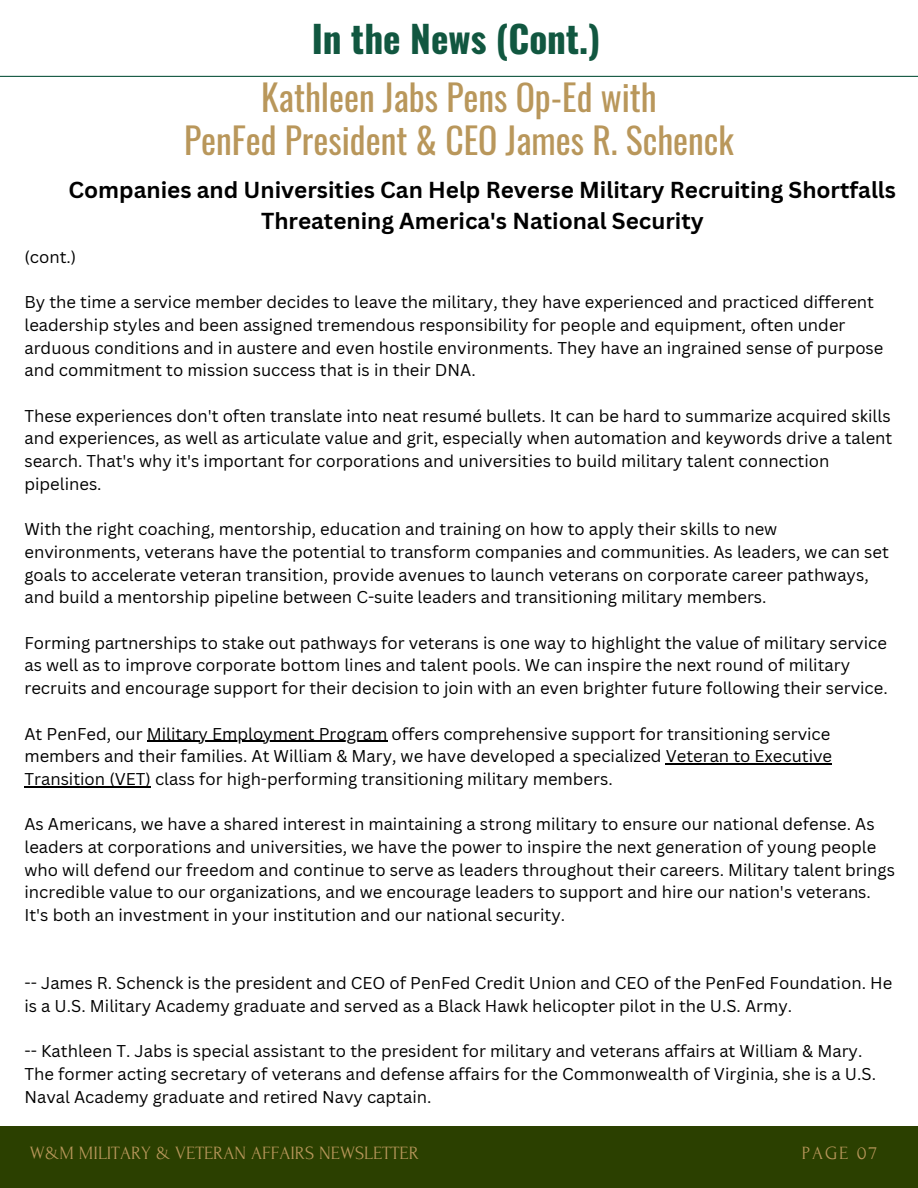
<style>
.page{position:relative;width:918px;height:1188px;background:#fff}
.page>*{position:absolute;margin:0;border:0;box-sizing:border-box;transform-origin:0 0}
.t1{font:700 37.2px "Oswald";color:#115740}
.t2{font:35.7px/42.8px "Oswald";color:#b9975b;text-align:center}
.t3{font:700 22.5px/31.5px "Canva Sans";color:#000;text-align:center}
.t4{font:18.75px "Forum";color:#b9975b}
.t5{font:16.65px/22.6px "Canva Sans";color:#000}
</style>
<div class="page">
<hr style="left:0;top:76px;width:918px;height:1px;background:#115740">
<div style="left:0;top:1126px;width:918px;height:62px;background:#2b4000"></div>
<hr style="left:147px;top:741px;width:240px;height:1px;background:#000">
<hr style="left:666px;top:763px;width:166px;height:2px;background:#000">
<hr style="left:24px;top:786px;width:127px;height:1px;background:#000">
<h1 class="t1" style="left:312px;top:9px;width:290px">In the News (Cont.)</h1>
<h2 class="t2" style="left:184px;top:75px;width:551px">Kathleen Jabs Pens Op-Ed with<br>PenFed President &amp; CEO James R. Schenck</h2>
<h3 class="t3" style="left:68px;top:173px;width:829px">Companies and Universities Can Help Reverse Military Recruiting Shortfalls<br>Threatening America's National Security</h3>
<p class="t5" style="left:24px;top:245px;width:53px">(cont.)</p>
<p class="t5" style="left:24px;top:291px;width:861px">By the time a service member decides to leave the military, they have experienced and practiced different leadership styles and been assigned tremendous responsibility for people and equipment, often under arduous conditions and in austere and even hostile environments. They have an ingrained sense of purpose and commitment to mission success that is in their DNA.</p>
<p class="t5" style="left:24px;top:404px;width:869px">These experiences don't often translate into neat resumé bullets. It can be hard to summarize acquired skills and experiences, as well as articulate value and grit, especially when automation and keywords drive a talent search. That's why it's important for corporations and universities to build military talent connection pipelines.</p>
<p class="t5" style="left:24px;top:517px;width:866px">With the right coaching, mentorship, education and training on how to apply their skills to new environments, veterans have the potential to transform companies and communities. As leaders, we can set goals to accelerate veteran transition, provide avenues to launch veterans on corporate career pathways, and build a mentorship pipeline between C-suite leaders and transitioning military members.</p>
<p class="t5" style="left:24px;top:631px;width:865px">Forming partnerships to stake out pathways for veterans is one way to highlight the value of military service as well as to improve corporate bottom lines and talent pools. We can inspire the next round of military recruits and encourage support for their decision to join with an even brighter future following their service.</p>
<p class="t5" style="left:24px;top:722px;width:809px;text-align:justify">At PenFed, our Military Employment Program offers comprehensive support for transitioning service members and their families. At William &amp; Mary, we have developed a specialized Veteran to Executive Transition (VET) class for high-performing transitioning military members.</p>
<p class="t5" style="left:24px;top:813px;width:872px">As Americans, we have a shared interest in maintaining a strong military to ensure our national defense. As leaders at corporations and universities, we have the power to inspire the next generation of young people who will defend our freedom and continue to serve as leaders throughout their careers. Military talent brings incredible value to our organizations, and we encourage leaders to support and hire our nation's veterans.<br>It's both an investment in your institution and our national security.</p>
<p class="t5" style="left:24px;top:971px;width:869px">-- James R. Schenck is the president and CEO of PenFed Credit Union and CEO of the PenFed Foundation. He is a U.S. Military Academy graduate and served as a Black Hawk helicopter pilot in the U.S. Army.</p>
<p class="t5" style="left:24px;top:1040px;width:853px">-- Kathleen T. Jabs is special assistant to the president for military and veterans affairs at William &amp; Mary.<br>The former acting secretary of veterans and defense affairs for the Commonwealth of Virginia, she is a U.S.<br>Naval Academy graduate and retired Navy captain.</p>
<p class="t4" style="left:30px;top:1143px;width:390px">W&amp;M MILITARY &amp; VETERAN AFFAIRS NEWSLETTER</p>
<p class="t4" style="left:802px;top:1143px;width:77px">PAGE 07</p>
</div>
